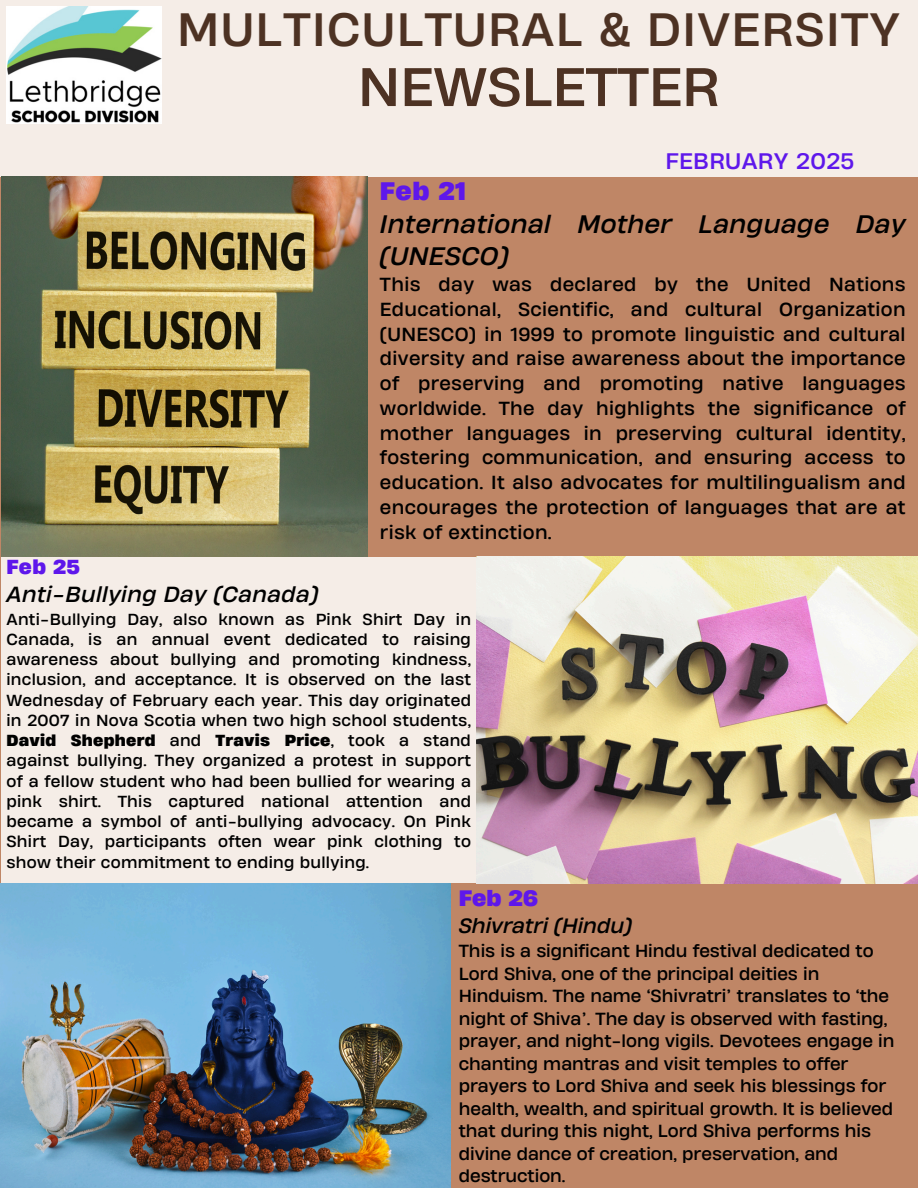
<style>
.page{position:relative;width:918px;height:1188px;background:#bf8666}
.page>*{position:absolute;margin:0;border:0;box-sizing:border-box;transform-origin:0 0}
.t1{font:51px "Heading Now 74";color:#4d3223}
.t2{font:43.95px "Heading Now 74";letter-spacing:.03em;color:#4d3223}
.t3{font:italic 23.85px/32.7px "Heading Now 74";letter-spacing:.02em;color:#000}
.t4{font:21.15px "Heading Now 74";letter-spacing:.02em;color:#5e17eb}
.t5{font:700 21px "Heading Now 76";color:#5e17eb}
.t6{font:italic 20.55px "Heading Now 74";letter-spacing:.02em;color:#000}
.t7{font:italic 19.5px "Heading Now 74";color:#000}
.t8{font:700 19.05px "Heading Now 76";color:#5e17eb}
.t9{font:17.85px/24.8px "Heading Now 74";letter-spacing:.02em;color:#000;text-align:justify}
.t10{font:16.5px/22.5px "Heading Now 74";color:#000}
.t11{font:15px/20.2px "Heading Now 74";letter-spacing:.02em;color:#000;text-align:justify}
.s1{font-family:"Heading Now 76";font-weight:700;font-style:normal;color:#5e17eb}
.s2{font-family:"Heading Now 76";font-weight:700}
</style>
<div class="page">
<div style="left:1px;top:557px;width:916px;height:326px;background:#f5ede7"></div>
<div style="left:0;top:0;width:918px;height:177px;background:#f5ede7"></div>
<img style="left:6px;top:6px;width:156px;height:117px">
<img style="left:1px;top:177px;width:367px;height:380px">
<img style="left:477px;top:557px;width:441px;height:326px">
<img style="left:0;top:884px;width:451px;height:303px">
<p class="t2" style="left:177px;top:0;width:725px">MULTICULTURAL &amp; DIVERSITY</p>
<h3 class="t1" style="left:358px;top:53px;width:363px">NEWSLETTER</h3>
<h1 class="t4" style="left:665px;top:147px;width:190px">FEBRUARY 2025</h1>
<h2 class="t3" style="left:380px;top:174px;width:527px"><span class="s1">Feb 21<br></span>International Mother Language Day (UNESCO)</h2>
<h2 class="t9" style="left:380px;top:272px;width:527px">This day was declared by the United Nations Educational, Scientific, and cultural Organization (UNESCO) in 1999 to promote linguistic and cultural diversity and raise awareness about the importance of preserving and promoting native languages worldwide. The day highlights the significance of mother languages in preserving cultural identity, fostering communication, and ensuring access to education. It also advocates for multilingualism and encourages the protection of languages that are at risk of extinction.</h2>
<p class="t8" style="left:6px;top:554px;width:75px">Feb 25</p>
<h4 class="t6" style="left:6px;top:581px;width:313px">Anti-Bullying Day (Canada)</h4>
<p class="t11" style="left:6px;top:609px;width:466px">Anti-Bullying Day, also known as Pink Shirt Day in Canada, is an annual event dedicated to raising awareness about bullying and promoting kindness, inclusion, and acceptance. It is observed on the last Wednesday of February each year. This day originated in 2007 in Nova Scotia when two high school students, <span class="s2">David Shepherd</span> and <span class="s2">Travis Price</span>, took a stand against bullying. They organized a protest in support of a fellow student who had been bullied for wearing a pink shirt. This captured national attention and became a symbol of anti-bullying advocacy. On Pink Shirt Day, participants often wear pink clothing to show their commitment to ending bullying.</p>
<p class="t5" style="left:459px;top:884px;width:81px">Feb 26</p>
<p class="t7" style="left:459px;top:913px;width:175px">Shivratri (Hindu)</p>
<p class="t10" style="left:459px;top:939px;width:437px">This is a significant Hindu festival dedicated to Lord Shiva, one of the principal deities in Hinduism. The name ‘Shivratri’ translates to ‘the night of Shiva’. The day is observed with fasting, prayer, and night-long vigils. Devotees engage in chanting mantras and visit temples to offer prayers to Lord Shiva and seek his blessings for health, wealth, and spiritual growth. It is believed that during this night, Lord Shiva performs his divine dance of creation, preservation, and destruction.</p>
</div>
